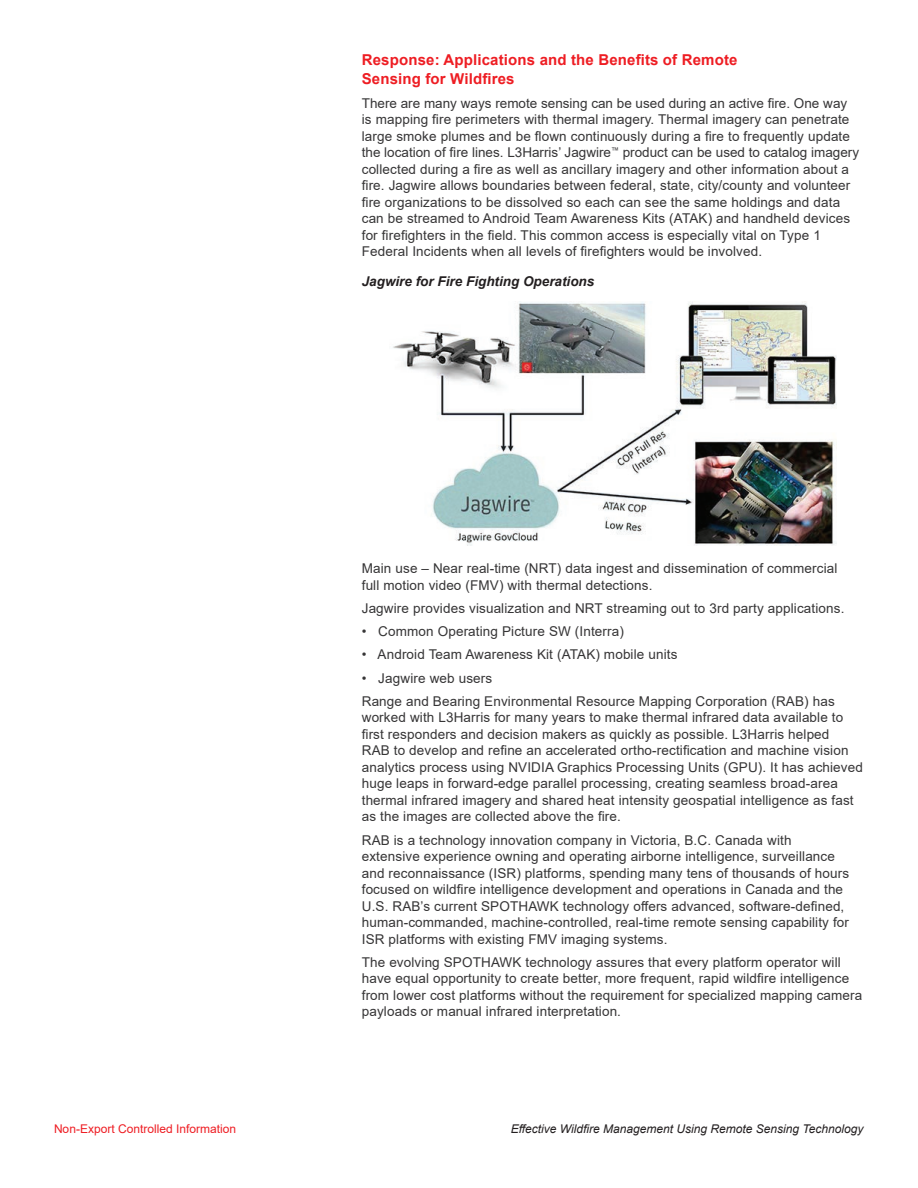
<style>
.page{position:relative;width:918px;height:1188px;background:#fff}
.page>*{position:absolute;margin:0;border:0;box-sizing:border-box;transform-origin:0 0}
.t1{font:700 15px/19.5px "Arial";letter-spacing:.01em;color:#ee1d23}
.t2{font:13.5px/16.5px "Arial";letter-spacing:.01em;color:#363536}
.t3{font:italic 700 13.5px "Arial";color:#231f20}
.t4{font:italic 12px "Arial";color:#231f20}
.t5{font:12px "Arial";color:#ee1d23}
</style>
<div class="page">
<img style="left:393px;top:301px;width:444px;height:244px">
<p class="t1" style="left:362px;top:50px;width:377px">Response: Applications and the Benefits of Remote<br>Sensing for Wildfires</p>
<p class="t2" style="left:362px;top:95px;width:499px">There are many ways remote sensing can be used during an active fire. One way is mapping fire perimeters with thermal imagery. Thermal imagery can penetrate large smoke plumes and be flown continuously during a fire to frequently update the location of fire lines. L3Harris’ Jagwire<sup>™</sup> product can be used to catalog imagery collected during a fire as well as ancillary imagery and other information about a fire. Jagwire allows boundaries between federal, state, city/county and volunteer fire organizations to be dissolved so each can see the same holdings and data can be streamed to Android Team Awareness Kits (ATAK) and handheld devices for firefighters in the field. This common access is especially vital on Type 1<br>Federal Incidents when all levels of firefighters would be involved.</p>
<p class="t3" style="left:362px;top:272px;width:234px">Jagwire for Fire Fighting Operations</p>
<p class="t2" style="left:362px;top:560px;width:477px">Main use – Near real-time (NRT) data ingest and dissemination of commercial full motion video (FMV) with thermal detections.</p>
<p class="t2" style="left:362px;top:600px;width:484px">Jagwire provides visualization and NRT streaming out to 3rd party applications.</p>
<p class="t2" style="left:362px;top:623px;width:264px">• Common Operating Picture SW (Interra)</p>
<p class="t2" style="left:362px;top:646px;width:317px">• Android Team Awareness Kit (ATAK) mobile units</p>
<p class="t2" style="left:362px;top:666px;width:474px;line-height:23.2px">• Jagwire web users<br>Range and Bearing Environmental Resource Mapping Corporation (RAB) has</p>
<p class="t2" style="left:362px;top:709px;width:503px">worked with L3Harris for many years to make thermal infrared data available to first responders and decision makers as quickly as possible. L3Harris helped<br>RAB to develop and refine an accelerated ortho-rectification and machine vision analytics process using NVIDIA Graphics Processing Units (GPU). It has achieved huge leaps in forward-edge parallel processing, creating seamless broad-area thermal infrared imagery and shared heat intensity geospatial intelligence as fast as the images are collected above the fire.</p>
<p class="t2" style="left:362px;top:831px;width:489px">RAB is a technology innovation company in Victoria, B.C. Canada with extensive experience owning and operating airborne intelligence, surveillance and reconnaissance (ISR) platforms, spending many tens of thousands of hours focused on wildfire intelligence development and operations in Canada and the U.S. RAB’s current SPOTHAWK technology offers advanced, software-defined, human-commanded, machine-controlled, real-time remote sensing capability for ISR platforms with existing FMV imaging systems.</p>
<p class="t2" style="left:362px;top:954px;width:502px">The evolving SPOTHAWK technology assures that every platform operator will have equal opportunity to create better, more frequent, rapid wildfire intelligence from lower cost platforms without the requirement for specialized mapping camera payloads or manual infrared interpretation.</p>
<p class="t5" style="left:54px;top:1121px;width:184px">Non-Export Controlled Information</p>
<p class="t4" style="left:511px;top:1121px;width:354px">Effective Wildfire Management Using Remote Sensing Technology</p>
</div>
